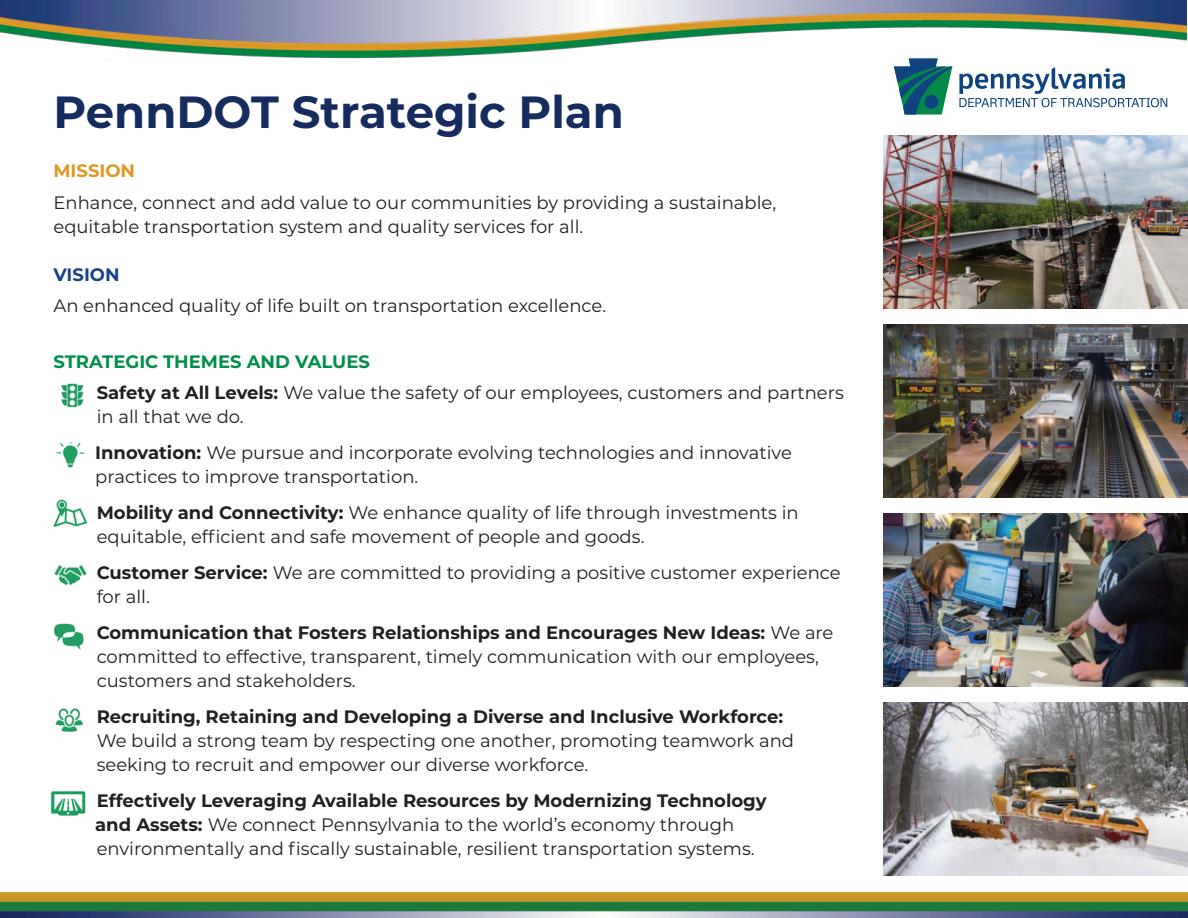
<style>
.page{position:relative;width:1188px;height:918px;background:#fff}
.page>*{position:absolute;margin:0;border:0;box-sizing:border-box;transform-origin:0 0}
.t1{font:700 45px "Montserrat";color:#162c5f}
.t2{font:18px/24px "Montserrat";color:#231f20}
.t3{font:700 18px "Montserrat";color:#008f4b}
.t4{font:700 18px "Montserrat";color:#dc9924}
.t5{font:700 18px "Montserrat";color:#1a4386}
.s1{font-weight:700}
</style>
<div class="page">
<img style="left:0;top:0;width:1187px;height:60px">
<img style="left:0;top:892px;width:1188px;height:26px">
<img style="left:884px;top:136px;width:304px;height:172px">
<img style="left:884px;top:325px;width:304px;height:172px">
<img style="left:884px;top:514px;width:304px;height:172px">
<img style="left:884px;top:703px;width:304px;height:172px">
<div style="left:0;top:50px;width:87px;height:58px;background:#fff"></div>
<div style="left:826px;top:43px;width:361px;height:86px;background:#fff"></div>
<svg style="left:959px;top:67px;width:208px;height:40px"></svg>
<svg style="left:894px;top:59px;width:58px;height:55px"></svg>
<div style="left:925px;top:95px;width:13px;height:14px;background:#104480;border-radius:50%"></div>
<img style="left:50px;top:791px;width:36px;height:25px">
<img style="left:61px;top:383px;width:23px;height:25px">
<img style="left:53px;top:500px;width:35px;height:27px">
<img style="left:56px;top:443px;width:29px;height:25px">
<img style="left:54px;top:565px;width:33px;height:21px">
<img style="left:54px;top:623px;width:30px;height:27px">
<img style="left:55px;top:708px;width:29px;height:24px">
<p class="t1" style="left:53px;top:91px;width:572px">PennDOT Strategic Plan</p>
<p class="t4" style="left:53px;top:162px;width:83px">MISSION</p>
<p class="t2" style="left:53px;top:192px;width:724px">Enhance, connect and add value to our communities by providing a sustainable, equitable transportation system and quality services for all.</p>
<p class="t5" style="left:53px;top:266px;width:68px">VISION</p>
<p class="t2" style="left:53px;top:295px;width:554px">An enhanced quality of life built on transportation excellence.</p>
<p class="t3" style="left:53px;top:353px;width:318px">STRATEGIC THEMES AND VALUES</p>
<p class="t2" style="left:97px;top:382px;width:749px"><span class="s1">Safety at All Levels:</span> We value the safety of our employees, customers and partners in all that we do.</p>
<p class="t2" style="left:95px;top:442px;width:698px"><span class="s1">Innovation:</span> We pursue and incorporate evolving technologies and innovative practices to improve transportation.</p>
<p class="t2" style="left:97px;top:502px;width:704px"><span class="s1">Mobility and Connectivity:</span> We enhance quality of life through investments in equitable, efficient and safe movement of people and goods.</p>
<p class="t2" style="left:97px;top:562px;width:746px"><span class="s1">Customer Service:</span> We are committed to providing a positive customer experience for all.</p>
<p class="t2" style="left:97px;top:622px;width:738px"><span class="s1">Communication that Fosters Relationships and Encourages New Ideas:</span> We are committed to effective, transparent, timely communication with our employees, customers and stakeholders.</p>
<p class="t2" style="left:97px;top:706px;width:699px"><span class="s1">Recruiting, Retaining and Developing a Diverse and Inclusive Workforce:<br></span>We build a strong team by respecting one another, promoting teamwork and seeking to recruit and empower our diverse workforce.</p>
<p class="t2" style="left:95px;top:790px;width:673px"><span class="s1">Effectively Leveraging Available Resources by Modernizing Technology and Assets:</span> We connect Pennsylvania to the world’s economy through environmentally and fiscally sustainable, resilient transportation systems.</p>
</div>
